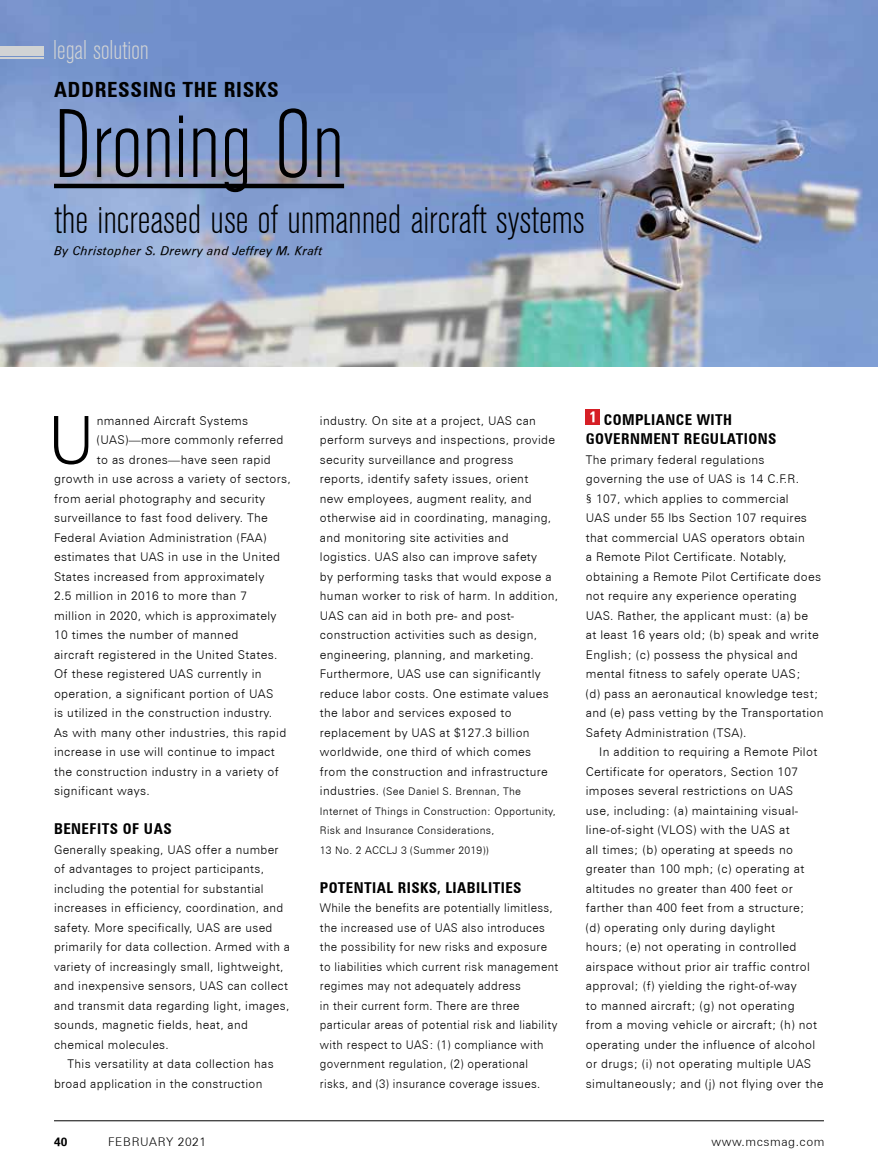
<style>
.page{position:relative;width:878px;height:1175px;background:#fff}
.page>*{position:absolute;margin:0;border:0;box-sizing:border-box;transform-origin:0 0}
.t1{font:300 condensed 96px "Akzidenz Grotesk BE";color:#000}
.t2{font:300 66.15px "Zurich BT";color:#000}
.t3{font:300 condensed 40.5px "Akzidenz Grotesk BE";color:#000}
.t4{font:300 condensed 27px "Akzidenz Grotesk BE";color:#d1d3d4}
.t5{font:21px "Zurich Bold Condensed BT";letter-spacing:.03em;color:#000}
.t6{font:15px/19.5px "Zurich Bold Condensed BT";letter-spacing:.03em;color:#000}
.t7{font:300 12px/19.5px "Zurich BT";letter-spacing:.03em;color:#000}
.t8{font:300 12px/19.5px "Zurich BT";letter-spacing:.03em;color:#000;scale:.95 1}
.t9{font:12px "Zurich Italic BT";letter-spacing:.03em;color:#000}
.t10{font:12px "Zurich Light BT";letter-spacing:.05em;color:#000}
.t11{font:12px "Zurich Bold BT";color:#000}
.t12{font:300 10.5px/19.5px "Zurich BT";letter-spacing:.03em;color:#000}
.s1{font-size:12px}
</style>
<div class="page">
<img style="left:0;top:0;width:878px;height:366px">
<hr style="left:54px;top:1120px;width:770px;height:1px;background:#000">
<div style="left:0;top:46px;width:44px;height:9px;background:#d1d3d4"></div>
<hr style="left:0;top:58px;width:44px;height:1px;background:#d1d3d4">
<div style="left:585px;top:409px;width:15px;height:15px;background:#d61f26"></div>
<svg style="left:590px;top:411px;width:4px;height:11px"></svg>
<hr style="left:54px;top:184px;width:290px;height:4px;background:#000">
<h3 class="t4" style="left:53px;top:35px;width:97px">legal solution</h3>
<h3 class="t5" style="left:54px;top:76px;width:226px">ADDRESSING THE RISKS</h3>
<h1 class="t1" style="left:54px;top:92px;width:291px">Droning On</h1>
<h3 class="t3" style="left:54px;top:197px;width:531px">the increased use of unmanned aircraft systems</h3>
<p class="t9" style="left:54px;top:244px;width:270px">By Christopher S. Drewry and Jeffrey M. Kraft</p>
<h2 class="t2" style="left:48px;top:400px;width:49px">U</h2>
<p class="t7" style="left:97px;top:410px;width:153px">nmanned Aircraft Systems</p>
<p class="t7" style="left:97px;top:430px;width:188px">(UAS)—more commonly referred</p>
<p class="t7" style="left:97px;top:449px;width:176px">to as drones—have seen rapid</p>
<p class="t7" style="left:54px;top:469px;width:238px">growth in use across a variety of sectors,</p>
<p class="t7" style="left:54px;top:488px;width:213px">from aerial photography and security</p>
<p class="t7" style="left:54px;top:508px;width:215px">surveillance to fast food delivery. The</p>
<p class="t7" style="left:54px;top:527px;width:214px">Federal Aviation Administration (FAA)</p>
<p class="t7" style="left:54px;top:547px;width:228px">estimates that UAS in use in the United</p>
<p class="t7" style="left:54px;top:566px;width:212px">States increased from approximately</p>
<p class="t7" style="left:54px;top:586px;width:194px">2.5 million in 2016 to more than 7</p>
<p class="t7" style="left:54px;top:605px;width:224px">million in 2020, which is approximately</p>
<p class="t7" style="left:54px;top:625px;width:186px">10 times the number of manned</p>
<p class="t7" style="left:54px;top:644px;width:225px">aircraft registered in the United States.</p>
<p class="t7" style="left:54px;top:664px;width:209px">Of these registered UAS currently in</p>
<p class="t7" style="left:54px;top:683px;width:221px">operation, a significant portion of UAS</p>
<p class="t7" style="left:54px;top:703px;width:219px">is utilized in the construction industry.</p>
<p class="t7" style="left:54px;top:722px;width:234px">As with many other industries, this rapid</p>
<p class="t7" style="left:54px;top:742px;width:222px">increase in use will continue to impact</p>
<p class="t7" style="left:54px;top:761px;width:226px">the construction industry in a variety of</p>
<p class="t7" style="left:54px;top:781px;width:97px">significant ways.</p>
<p class="t6" style="left:54px;top:819px;width:119px">BENEFITS OF UAS</p>
<p class="t7" style="left:54px;top:839px;width:237px">Generally speaking, UAS offer a number of advantages to project participants, including the potential for substantial increases in efficiency, coordination, and safety. More specifically, UAS are used primarily for data collection. Armed with a variety of increasingly small, lightweight, and inexpensive sensors, UAS can collect and transmit data regarding light, images, sounds, magnetic fields, heat, and chemical molecules.</p>
<p class="t7" style="left:54px;top:1054px;width:221px;text-indent:13px">This versatility at data collection has broad application in the construction</p>
<p class="t7" style="left:320px;top:410px;width:240px">industry. On site at a project, UAS can perform surveys and inspections, provide security surveillance and progress reports, identify safety issues, orient<br>new employees, augment reality, and otherwise aid in coordinating, managing, and monitoring site activities and logistics. UAS also can improve safety<br>by performing tasks that would expose a human worker to risk of harm. In addition, UAS can aid in both pre- and post&shy;construction activities such as design, engineering, planning, and marketing.<br>Furthermore, UAS use can significantly reduce labor costs. One estimate values the labor and services exposed to replacement by UAS at $127.3 billion worldwide, one third of which comes from the construction and infrastructure</p>
<p class="t12" style="left:320px;top:781px;width:237px"><span class="s1">industries.</span> (See Daniel S. Brennan, The Internet of Things in Construction: Opportunity, Risk and Insurance Considerations,<br>13 No. 2 ACCLJ 3 (Summer 2019))</p>
<p class="t6" style="left:320px;top:877px;width:203px">POTENTIAL RISKS, LIABILITIES</p>
<p class="t8" style="left:320px;top:898px;width:252px">While the benefits are potentially limitless, the increased use of UAS also introduces the possibility for new risks and exposure to liabilities which current risk management regimes may not adequately address<br>in their current form. There are three particular areas of potential risk and liability with respect to UAS: (1) compliance with government regulation, (2) operational risks, and (3) insurance coverage issues.</p>
<p class="t6" style="left:585px;top:409px;width:192px;text-indent:18px">COMPLIANCE WITH<br>GOVERNMENT REGULATIONS</p>
<p class="t7" style="left:585px;top:449px;width:239px">The primary federal regulations governing the use of UAS is 14 C.F.R.<br>§ 107, which applies to commercial<br>UAS under 55 lbs Section 107 requires that commercial UAS operators obtain<br>a Remote Pilot Certificate. Notably, obtaining a Remote Pilot Certificate does not require any experience operating UAS. Rather, the applicant must: (a) be<br>at least 16 years old; (b) speak and write English; (c) possess the physical and mental fitness to safely operate UAS;<br>(d) pass an aeronautical knowledge test; and (e) pass vetting by the Transportation Safety Administration (TSA).</p>
<p class="t7" style="left:585px;top:742px;width:239px;text-indent:14px">In addition to requiring a Remote Pilot Certificate for operators, Section 107 imposes several restrictions on UAS<br>use, including: (a) maintaining visual&shy;line-of-sight (VLOS) with the UAS at<br>all times; (b) operating at speeds no greater than 100 mph; (c) operating at altitudes no greater than 400 feet or farther than 400 feet from a structure;<br>(d) operating only during daylight<br>hours; (e) not operating in controlled airspace without prior air traffic control approval; (f) yielding the right-of-way<br>to manned aircraft; (g) not operating from a moving vehicle or aircraft; (h) not operating under the influence of alcohol or drugs; (i) not operating multiple UAS simultaneously; and (j) not flying over the</p>
<p class="t11" style="left:54px;top:1134px;width:15px">40</p>
<p class="t10" style="left:108px;top:1134px;width:100px">FEBRUARY 2021</p>
<p class="t10" style="left:711px;top:1134px;width:115px">www.mcsmag.com</p>
</div>
